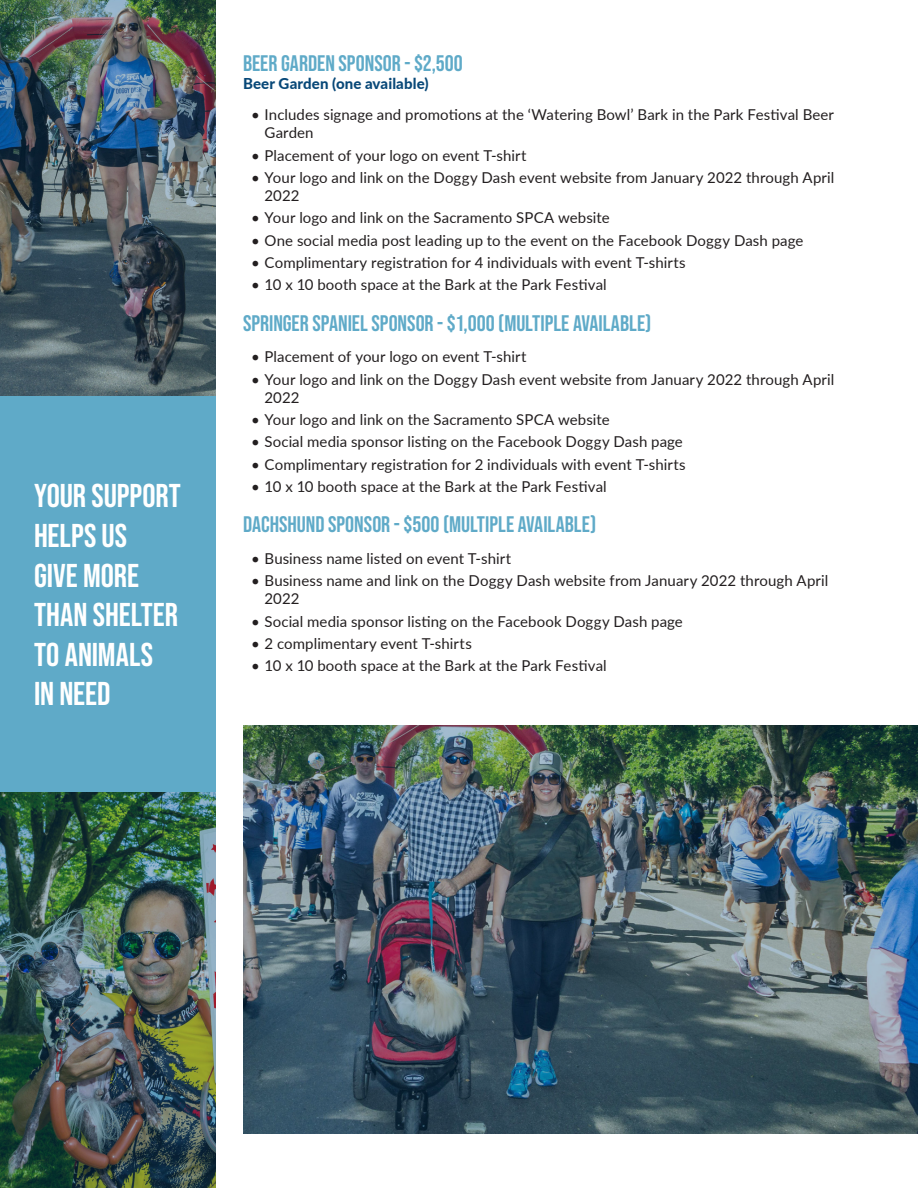
<style>
.page{position:relative;width:918px;height:1188px;background:#fff}
.page>*{position:absolute;margin:0;border:0;box-sizing:border-box;transform-origin:0 0}
.t1{font:33px/39.6px "Bebas Neue";color:#fff}
.t2{font:22.5px "Bebas Neue";color:#5faac8}
.t3{font:15px/18px "Lato";letter-spacing:.005em;color:#231f20}
.t4{font:800 15px "Lato";letter-spacing:.01em;color:#084878}
</style>
<div class="page">
<div style="left:0;top:396px;width:216px;height:396px;background:#5faac8"></div>
<img style="left:0;top:792px;width:216px;height:396px">
<img style="left:243px;top:725px;width:675px;height:409px">
<img style="left:0;top:0;width:216px;height:396px">
<p class="t1" style="left:34px;top:476px;width:148px">YOUR SUPPORT<br>HELPS US<br>GIVE MORE<br>THAN SHELTER<br>TO ANIMALS<br>IN NEED</p>
<p class="t2" style="left:243px;top:50px;width:221px">BEER GARDEN SPONSOR - $2,500</p>
<p class="t4" style="left:243px;top:72px;width:187px">Beer Garden (one available)</p>
<p class="t3" style="left:265px;top:105px;width:571px;text-indent:-14px">• Includes signage and promotions at the ‘Watering Bowl’ Bark in the Park Festival Beer<br>Garden</p>
<p class="t3" style="left:251px;top:146px;width:277px">• Placement of your logo on event T-shirt</p>
<p class="t3" style="left:265px;top:168px;width:571px;text-indent:-14px">• Your logo and link on the Doggy Dash event website from January 2022 through April<br>2022</p>
<p class="t3" style="left:251px;top:208px;width:360px">• Your logo and link on the Sacramento SPCA website</p>
<p class="t3" style="left:251px;top:231px;width:554px">• One social media post leading up to the event on the Facebook Doggy Dash page</p>
<p class="t3" style="left:251px;top:253px;width:436px">• Complimentary registration for 4 individuals with event T-shirts</p>
<p class="t3" style="left:251px;top:275px;width:357px">• 10 x 10 booth space at the Bark at the Park Festival</p>
<p class="t2" style="left:243px;top:310px;width:410px">SPRINGER SPANIEL SPONSOR - $1,000 (MULTIPLE AVAILABLE)</p>
<p class="t3" style="left:251px;top:347px;width:277px">• Placement of your logo on event T-shirt</p>
<p class="t3" style="left:265px;top:370px;width:571px;text-indent:-14px">• Your logo and link on the Doggy Dash event website from January 2022 through April<br>2022</p>
<p class="t3" style="left:251px;top:410px;width:360px">• Your logo and link on the Sacramento SPCA website</p>
<p class="t3" style="left:251px;top:432px;width:433px">• Social media sponsor listing on the Facebook Doggy Dash page</p>
<p class="t3" style="left:251px;top:454px;width:436px">• Complimentary registration for 2 individuals with event T-shirts</p>
<p class="t3" style="left:251px;top:477px;width:357px">• 10 x 10 booth space at the Bark at the Park Festival</p>
<p class="t2" style="left:243px;top:512px;width:355px">DACHSHUND SPONSOR - $500 (MULTIPLE AVAILABLE)</p>
<p class="t3" style="left:251px;top:549px;width:262px">• Business name listed on event T-shirt</p>
<p class="t3" style="left:265px;top:571px;width:565px;text-indent:-14px">• Business name and link on the Doggy Dash website from January 2022 through April<br>2022</p>
<p class="t3" style="left:251px;top:611px;width:433px">• Social media sponsor listing on the Facebook Doggy Dash page</p>
<p class="t3" style="left:251px;top:634px;width:222px">• 2 complimentary event T-shirts</p>
<p class="t3" style="left:251px;top:656px;width:357px">• 10 x 10 booth space at the Bark at the Park Festival</p>
</div>
